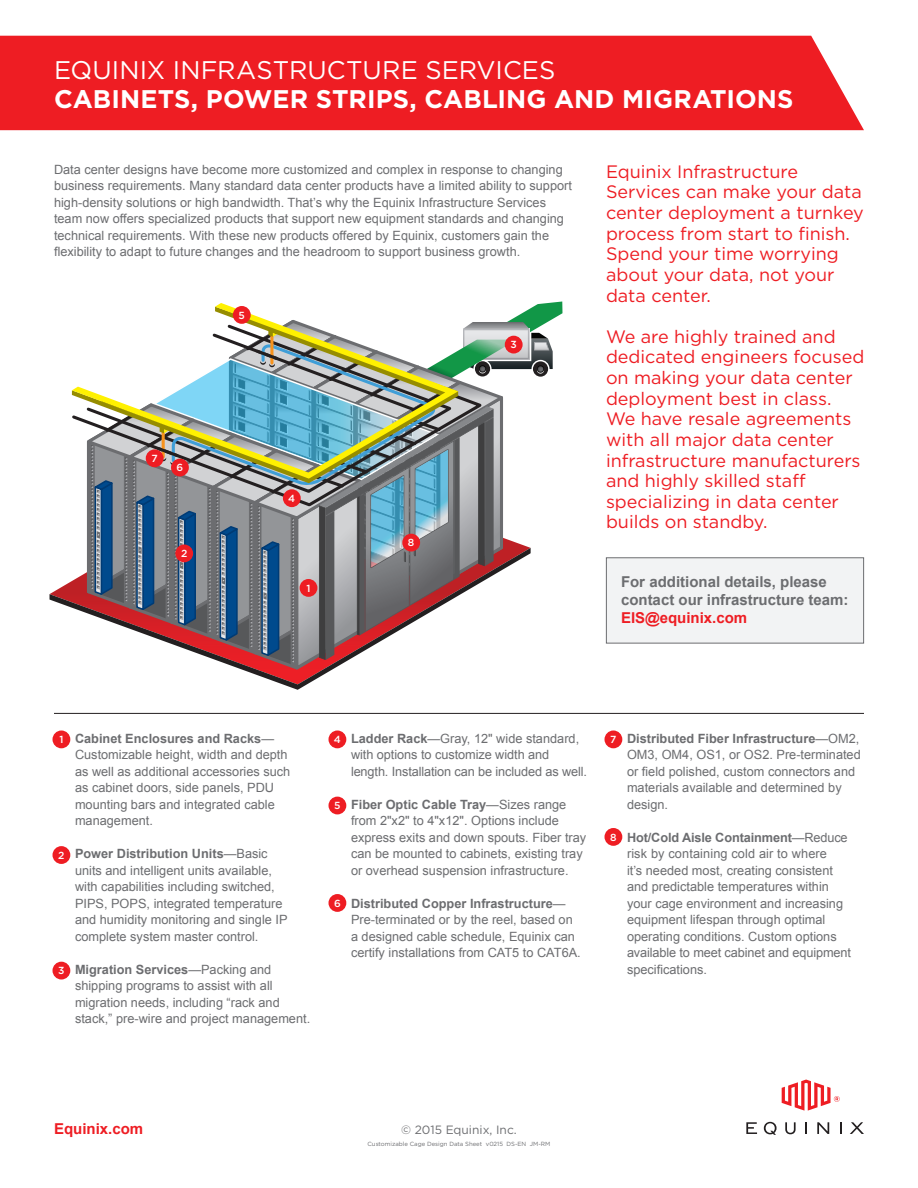
<style>
.page{position:relative;width:918px;height:1188px;background:#fff}
.page>*{position:absolute;margin:0;border:0;box-sizing:border-box;transform-origin:0 0}
.Main_Title_Front{font:700 25.5px "Gotham";letter-spacing:.005em;color:#fff}
.Category_Title_Front{font:25.5px "Gotham";letter-spacing:.005em;color:#fff}
.Call_Out{font:18px/20.7px "Gotham";color:#ee1d23}
.Body_Title_1_Space{font:700 15px/18px "Arial";color:#6c6d70}
.t1{font:700 15px "Arial";color:#ee1d23}
.Body_Copy_1_Space{font:12.75px/16.5px "Arial";color:#6c6d70}
.Body_Copy{font:12.75px/16.5px "Arial";color:#6c6d70}
.Copyright{font:12px "Gotham";color:#6c6d70}
.t2{font:500 10.2px "Gotham";color:#fff}
.Copyright_Code{font:6px "Gotham";color:#6c6d70}
.s1{color:#ee1d23}
.s2{font-weight:700}
</style>
<div class="page">
<div style="left:0;top:36px;width:864px;height:94px;background:#ee1d23"></div>
<svg style="left:746px;top:1122px;width:11px;height:12px"></svg>
<svg style="left:785px;top:1122px;width:11px;height:12px"></svg>
<svg style="left:805px;top:1122px;width:2px;height:12px"></svg>
<svg style="left:817px;top:1122px;width:12px;height:12px"></svg>
<svg style="left:840px;top:1122px;width:1px;height:12px"></svg>
<svg style="left:850px;top:1122px;width:14px;height:12px"></svg>
<svg style="left:764px;top:1122px;width:13px;height:13px"></svg>
<svg style="left:782px;top:1080px;width:58px;height:31px"></svg>
<div style="left:53px;top:731px;width:17px;height:17px;background:#ee1d23;border-radius:50%"></div>
<div style="left:329px;top:731px;width:17px;height:17px;background:#ee1d23;border-radius:50%"></div>
<div style="left:605px;top:731px;width:17px;height:17px;background:#ee1d23;border-radius:50%"></div>
<div style="left:605px;top:828px;width:17px;height:18px;background:#ee1d23;border-radius:50%"></div>
<div style="left:53px;top:846px;width:17px;height:18px;background:#ee1d23;border-radius:50%"></div>
<div style="left:329px;top:797px;width:17px;height:17px;background:#ee1d23;border-radius:50%"></div>
<div style="left:53px;top:962px;width:17px;height:18px;background:#ee1d23;border-radius:50%"></div>
<div style="left:329px;top:894px;width:17px;height:18px;background:#ee1d23;border-radius:50%"></div>
<svg style="left:50px;top:575px;width:276px;height:115px"></svg>
<svg style="left:81px;top:302px;width:481px;height:371px"></svg>
<div style="left:300px;top:579px;width:17px;height:18px;background:#ee1d23;border-radius:50%"></div>
<div style="left:175px;top:545px;width:18px;height:17px;background:#ee1d23;border-radius:50%"></div>
<div style="left:283px;top:489px;width:18px;height:18px;background:#ee1d23;border-radius:50%"></div>
<div style="left:233px;top:306px;width:18px;height:18px;background:#ee1d23;border-radius:50%"></div>
<div style="left:171px;top:459px;width:18px;height:17px;background:#ee1d23;border-radius:50%"></div>
<div style="left:146px;top:449px;width:18px;height:18px;background:#ee1d23;border-radius:50%"></div>
<div style="left:505px;top:336px;width:18px;height:18px;background:#ee1d23;border-radius:50%"></div>
<div style="left:402px;top:534px;width:18px;height:18px;background:#ee1d23;border-radius:50%"></div>
<div style="left:606px;top:557px;width:258px;height:87px;background:#f2f3f4;border:1px solid #6c6d70"></div>
<hr style="left:54px;top:713px;width:810px;height:1px;background:#231f20">
<p class="Category_Title_Front" style="left:54px;top:53px;width:503px">EQUINIX INFRASTRUCTURE SERVICES</p>
<p class="Main_Title_Front" style="left:54px;top:82px;width:741px">CABINETS, POWER STRIPS, CABLING AND MIGRATIONS</p>
<p class="Body_Copy" style="left:54px;top:161px;width:520px">Data center designs have become more customized and complex in response to changing business requirements. Many standard data center products have a limited ability to support high-density solutions or high bandwidth. That’s why the Equinix Infrastructure Services team now offers specialized products that support new equipment standards and changing technical requirements. With these new products offered by Equinix, customers gain the flexibility to adapt to future changes and the headroom to support business growth.</p>
<p class="Call_Out" style="left:606px;top:161px;width:259px">Equinix Infrastructure<br>Services can make your data center deployment a turnkey process from start to finish.<br>Spend your time worrying about your data, not your data center.</p>
<p class="Call_Out" style="left:606px;top:326px;width:260px">We are highly trained and dedicated engineers focused on making your data center deployment best in class.<br>We have resale agreements with all major data center infrastructure manufacturers and highly skilled staff specializing in data center builds on standby.</p>
<p class="t2" style="left:239px;top:308px;width:8px">5</p>
<p class="t2" style="left:511px;top:338px;width:8px">3</p>
<p class="t2" style="left:152px;top:452px;width:8px">7</p>
<p class="t2" style="left:177px;top:461px;width:8px">6</p>
<p class="t2" style="left:288px;top:492px;width:8px">4</p>
<p class="t2" style="left:181px;top:547px;width:8px">2</p>
<p class="t2" style="left:306px;top:581px;width:6px">1</p>
<p class="t2" style="left:408px;top:536px;width:8px">8</p>
<p class="Body_Title_1_Space" style="left:621px;top:573px;width:229px">For additional details, please contact our infrastructure team:<br><span class="s1">EIS@equinix.com</span></p>
<p class="Body_Copy_1_Space" style="left:75px;top:730px;width:217px"><span class="s2">Cabinet Enclosures and Racks</span>—<br>Customizable height, width and depth as well as additional accessories such as cabinet doors, side panels, PDU mounting bars and integrated cable management.</p>
<p class="Body_Copy_1_Space" style="left:75px;top:846px;width:214px"><span class="s2">Power Distribution Units</span>—Basic units and intelligent units available, with capabilities including switched, PIPS, POPS, integrated temperature and humidity monitoring and single IP complete system master control.</p>
<p class="Body_Copy_1_Space" style="left:75px;top:961px;width:237px"><span class="s2">Migration Services</span>—Packing and shipping programs to assist with all migration needs, including “rack and stack,” pre-wire and project management.</p>
<p class="Body_Copy_1_Space" style="left:351px;top:730px;width:238px"><span class="s2">Ladder Rack</span>—Gray, 12" wide standard, with options to customize width and length. Installation can be included as well.</p>
<p class="Body_Copy_1_Space" style="left:351px;top:796px;width:237px"><span class="s2">Fiber Optic Cable Tray</span>—Sizes range from 2"x2" to 4"x12". Options include express exits and down spouts. Fiber tray can be mounted to cabinets, existing tray or overhead suspension infrastructure.</p>
<p class="Body_Copy_1_Space" style="left:351px;top:895px;width:231px"><span class="s2">Distributed Copper Infrastructure</span>— Pre-terminated or by the reel, based on a designed cable schedule, Equinix can certify installations from CAT5 to CAT6A.</p>
<p class="t2" style="left:59px;top:733px;width:6px">1</p>
<p class="t2" style="left:334px;top:733px;width:8px">4</p>
<p class="t2" style="left:610px;top:733px;width:8px">7</p>
<p class="t2" style="left:334px;top:799px;width:8px">5</p>
<p class="t2" style="left:610px;top:830px;width:8px">8</p>
<p class="t2" style="left:58px;top:848px;width:8px">2</p>
<p class="t2" style="left:334px;top:896px;width:8px">6</p>
<p class="t2" style="left:58px;top:964px;width:8px">3</p>
<p class="Body_Copy_1_Space" style="left:627px;top:730px;width:235px"><span class="s2">Distributed Fiber Infrastructure</span>—OM2, OM3, OM4, OS1, or OS2. Pre-terminated or field polished, custom connectors and materials available and determined by design.</p>
<p class="Body_Copy_1_Space" style="left:627px;top:829px;width:226px"><span class="s2">Hot/Cold Aisle Containment</span>—Reduce risk by containing cold air to where<br>it’s needed most, creating consistent and predictable temperatures within your cage environment and increasing equipment lifespan through optimal operating conditions. Custom options available to meet cabinet and equipment specifications.</p>
<p class="t1" style="left:54px;top:1119px;width:91px">Equinix.com</p>
<p class="Copyright" style="left:401px;top:1122px;width:117px">© 2015 Equinix, Inc.</p>
<p class="Copyright_Code" style="left:368px;top:1140px;width:184px">Customizable Cage Design Data Sheet v0215 DS-EN JM-RM</p>
</div>
